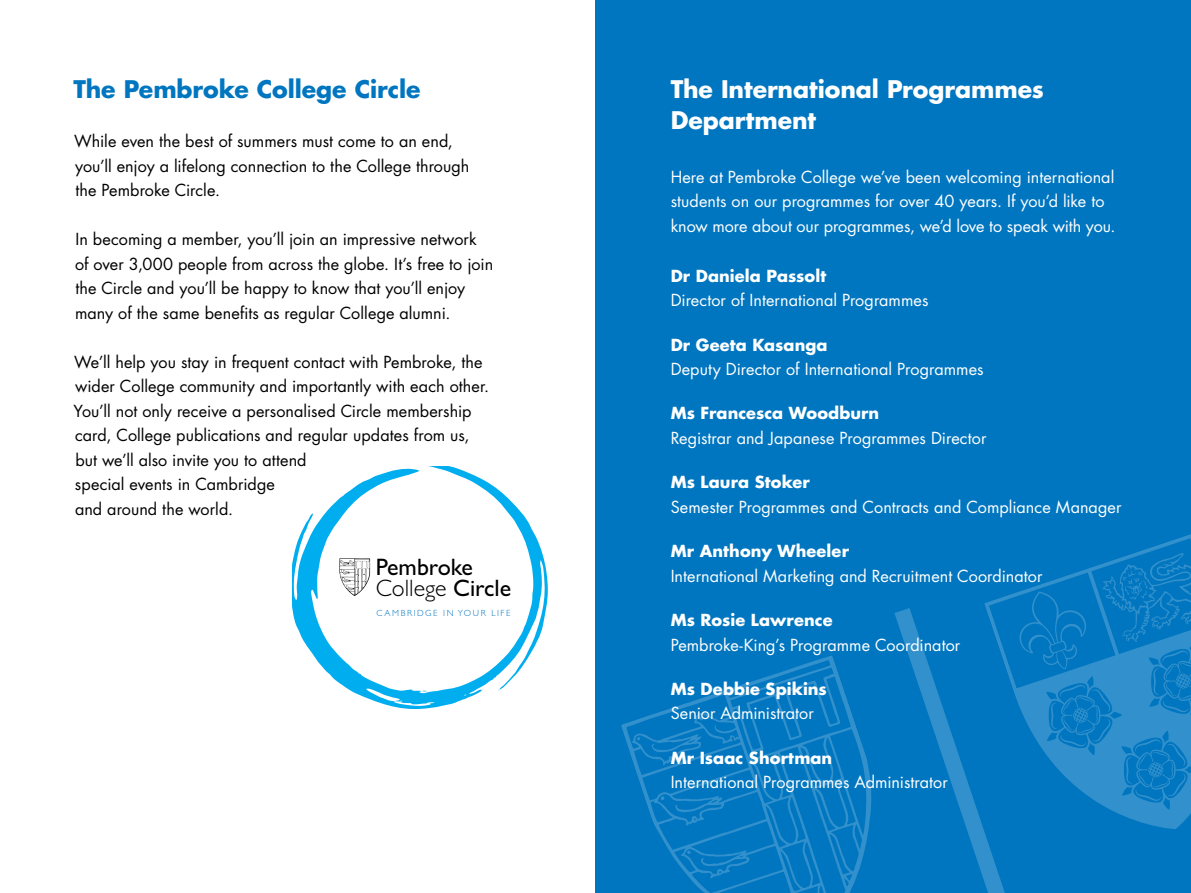
<style>
.page{position:relative;width:1191px;height:893px;background:#fff}
.page>*{position:absolute;margin:0;border:0;box-sizing:border-box;transform-origin:0 0}
.t1{font:23.8px/21.7px "Gill Sans";color:#000}
.t2{font:700 23.62px/31.5px "Futura";letter-spacing:-.005em;color:#fff}
.t3{font:700 23.62px "Futura";letter-spacing:-.005em;color:#0076c0}
.t4{font:16.1px/24.5px "Futura";letter-spacing:.005em;color:#000}
.t5{font:16.1px/24.5px "Futura";color:#fff}
.t6{font:700 16.1px "Futura";letter-spacing:.005em;color:#fff}
.t7{font:300 8.92px "Gill Sans";letter-spacing:.175em;color:#0076c0}
.s1{font-weight:300}
</style>
<div class="page">
<svg style="left:293px;top:466px;width:255px;height:243px"></svg>
<svg style="left:339px;top:558px;width:31px;height:38px"></svg>
<div style="left:595px;top:0;width:596px;height:893px;background:#0076c0"></div>
<svg style="left:621px;top:655px;width:250px;height:238px"></svg>
<svg style="left:894px;top:553px;width:297px;height:340px"></svg>
<h2 class="t3" style="left:73px;top:73px;width:349px">The Pembroke College Circle</h2>
<p class="t4" style="left:74px;top:129px;width:397px">While even the best of summers must come to an end, you’ll enjoy a lifelong connection to the College through the Pembroke Circle.</p>
<p class="t4" style="left:75px;top:227px;width:420px">In becoming a member, you’ll join an impressive network of over 3,000 people from across the globe. It’s free to join the Circle and you’ll be happy to know that you’ll enjoy many of the same benefits as regular College alumni.</p>
<p class="t4" style="left:74px;top:349px;width:417px">We’ll help you stay in frequent contact with Pembroke, the wider College community and importantly with each other.<br>You’ll not only receive a personalised Circle membership card, College publications and regular updates from us, but we’ll also invite you to attend<br>special events in Cambridge<br>and around the world.</p>
<h1 class="t1" style="left:376px;top:555px;width:137px">Pembroke<br><span class="s1">College</span> Circle</h1>
<p class="t7" style="left:376px;top:606px;width:135px">CAMBRIDGE IN YOUR LIFE</p>
<h2 class="t2" style="left:670px;top:73px;width:375px">The International Programmes<br>Department</h2>
<p class="t5" style="left:670px;top:164px;width:446px">Here at Pembroke College we’ve been welcoming international students on our programmes for over 40 years. If you’d like to know more about our programmes, we’d love to speak with you.</p>
<p class="t6" style="left:670px;top:264px;width:157px">Dr Daniela Passolt</p>
<p class="t5" style="left:670px;top:288px;width:259px">Director of International Programmes</p>
<p class="t6" style="left:670px;top:333px;width:158px">Dr Geeta Kasanga</p>
<p class="t5" style="left:670px;top:357px;width:314px">Deputy Director of International Programmes</p>
<p class="t6" style="left:670px;top:402px;width:210px">Ms Francesca Woodburn</p>
<p class="t5" style="left:670px;top:426px;width:317px">Registrar and Japanese Programmes Director</p>
<p class="t6" style="left:670px;top:471px;width:141px">Ms Laura Stoker</p>
<p class="t5" style="left:670px;top:494px;width:452px">Semester Programmes and Contracts and Compliance Manager</p>
<p class="t6" style="left:670px;top:540px;width:180px">Mr Anthony Wheeler</p>
<p class="t5" style="left:670px;top:563px;width:373px">International Marketing and Recruitment Coordinator</p>
<p class="t6" style="left:670px;top:609px;width:163px">Ms Rosie Lawrence</p>
<p class="t5" style="left:670px;top:632px;width:291px">Pembroke-King’s Programme Coordinator</p>
<p class="t6" style="left:670px;top:678px;width:158px">Ms Debbie Spikins</p>
<p class="t5" style="left:670px;top:701px;width:145px">Senior Administrator</p>
<p class="t6" style="left:670px;top:746px;width:163px">Mr Isaac Shortman</p>
<p class="t5" style="left:670px;top:770px;width:279px">International Programmes Administrator</p>
</div>
